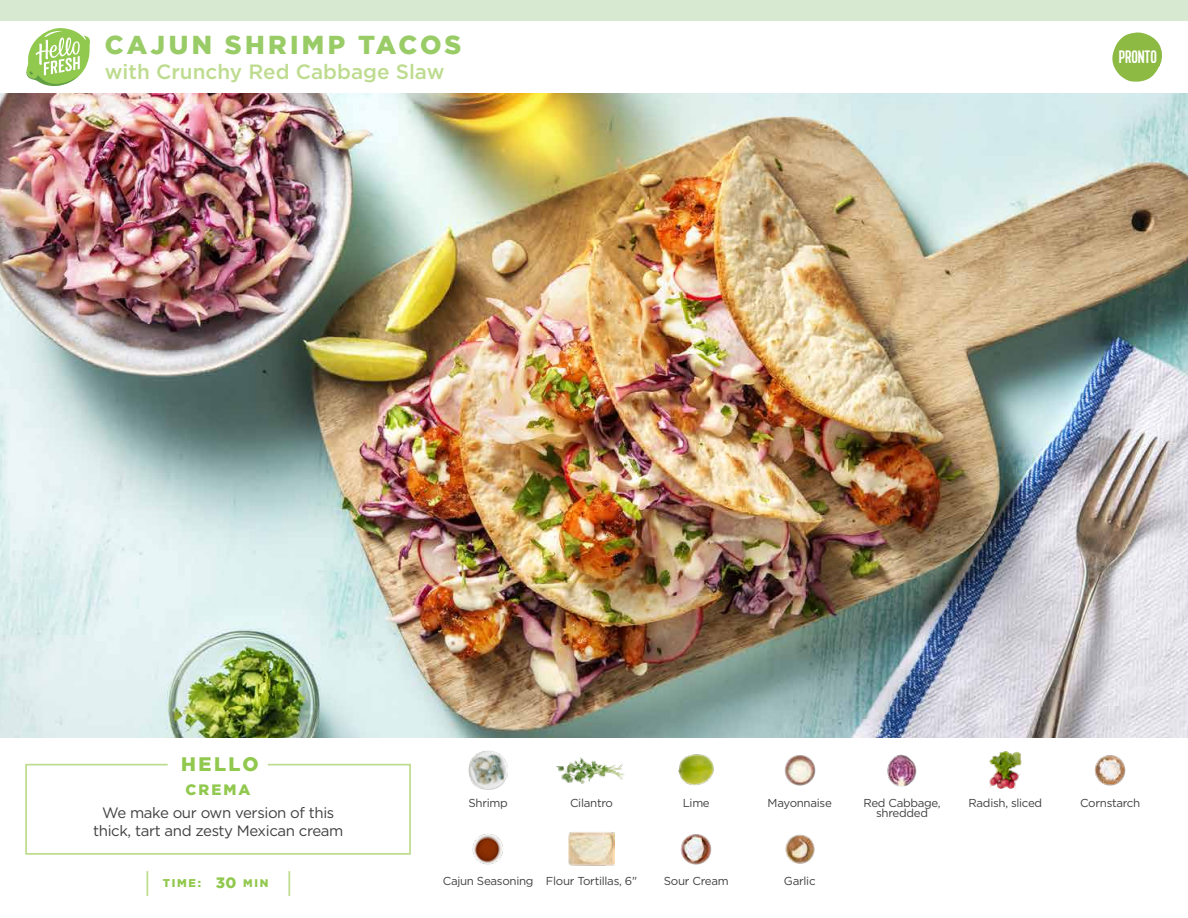
<style>
.page{position:relative;width:1188px;height:918px;background:#fff}
.page>*{position:absolute;margin:0;border:0;box-sizing:border-box;transform-origin:0 0}
.t1{font:900 25.8px "Gotham";letter-spacing:.13em;color:#9c6}
.t2{font:500 20.7px "Gotham";color:#bedc8f}
.t3{font:900 19.5px "Gotham";letter-spacing:.125em;color:#91c84e}
.t4{font:18px "Kapra";letter-spacing:-.01em;color:#fff}
.t5{font:15px/18px "Gotham";letter-spacing:-.025em;color:#414042;text-align:center}
.t6{font:900 15px "Gotham";letter-spacing:.135em;color:#91c84e}
.t7{font:11.55px/10.5px "Gotham";letter-spacing:-.025em;color:#414042;text-align:center}
.t8{font:900 11.25px "Gotham";color:#91c84e}
.s1{font-size:15px}
.s2{font-size:10.95px}
</style>
<div class="page">
<img style="left:0;top:93px;width:1188px;height:644px">
<svg style="left:25px;top:763px;width:386px;height:92px"></svg>
<div style="left:0;top:0;width:1188px;height:21px;background:#d8e9d2"></div>
<img style="left:469px;top:751px;width:39px;height:39px">
<img style="left:556px;top:757px;width:68px;height:27px">
<img style="left:472px;top:834px;width:31px;height:31px">
<img style="left:568px;top:832px;width:47px;height:34px">
<img style="left:680px;top:834px;width:32px;height:31px">
<img style="left:785px;top:834px;width:30px;height:30px">
<img style="left:678px;top:754px;width:36px;height:32px">
<img style="left:784px;top:755px;width:32px;height:31px">
<img style="left:887px;top:754px;width:30px;height:33px">
<img style="left:989px;top:751px;width:33px;height:38px">
<img style="left:1094px;top:755px;width:32px;height:31px">
<svg style="left:147px;top:871px;width:1px;height:25px"></svg>
<hr style="left:288px;top:871px;width:2px;height:25px;background:#bedc8f">
<svg style="left:1112px;top:32px;width:50px;height:50px"></svg>
<div style="left:1119px;top:49px;width:40px;height:17px;background:#8cba42"></div>
<svg style="left:26px;top:28px;width:64px;height:59px"></svg>
<h1 class="t1" style="left:105px;top:30px;width:358px">CAJUN SHRIMP TACOS</h1>
<h2 class="t2" style="left:105px;top:58px;width:341px">with Crunchy Red Cabbage Slaw</h2>
<h3 class="t4" style="left:1119px;top:46px;width:40px">PRONTO</h3>
<h3 class="t3" style="left:181px;top:752px;width:79px">HELLO</h3>
<p class="t6" style="left:186px;top:781px;width:66px">CREMA</p>
<p class="t5" style="left:93px;top:803px;width:252px">We make our own version of this thick, tart and zesty Mexican cream</p>
<p class="t8" style="left:163px;top:877px;width:107px">TIME: <span class="s1">30</span> <span class="s2">MIN</span></p>
<p class="t7" style="left:469px;top:797px;width:41px">Shrimp</p>
<p class="t7" style="left:570px;top:797px;width:44px">Cilantro</p>
<p class="t7" style="left:768px;top:797px;width:66px">Mayonnaise</p>
<p class="t7" style="left:683px;top:797px;width:29px">Lime</p>
<p class="t7" style="left:443px;top:875px;width:92px">Cajun Seasoning</p>
<p class="t7" style="left:546px;top:875px;width:93px">Flour Tortillas, 6"</p>
<p class="t7" style="left:784px;top:875px;width:33px">Garlic</p>
<p class="t7" style="left:664px;top:875px;width:66px">Sour Cream</p>
<p class="t7" style="left:863px;top:797px;width:79px">Red Cabbage, shredded</p>
<p class="t7" style="left:969px;top:797px;width:75px">Radish, sliced</p>
<p class="t7" style="left:1080px;top:797px;width:62px">Cornstarch</p>
</div>
